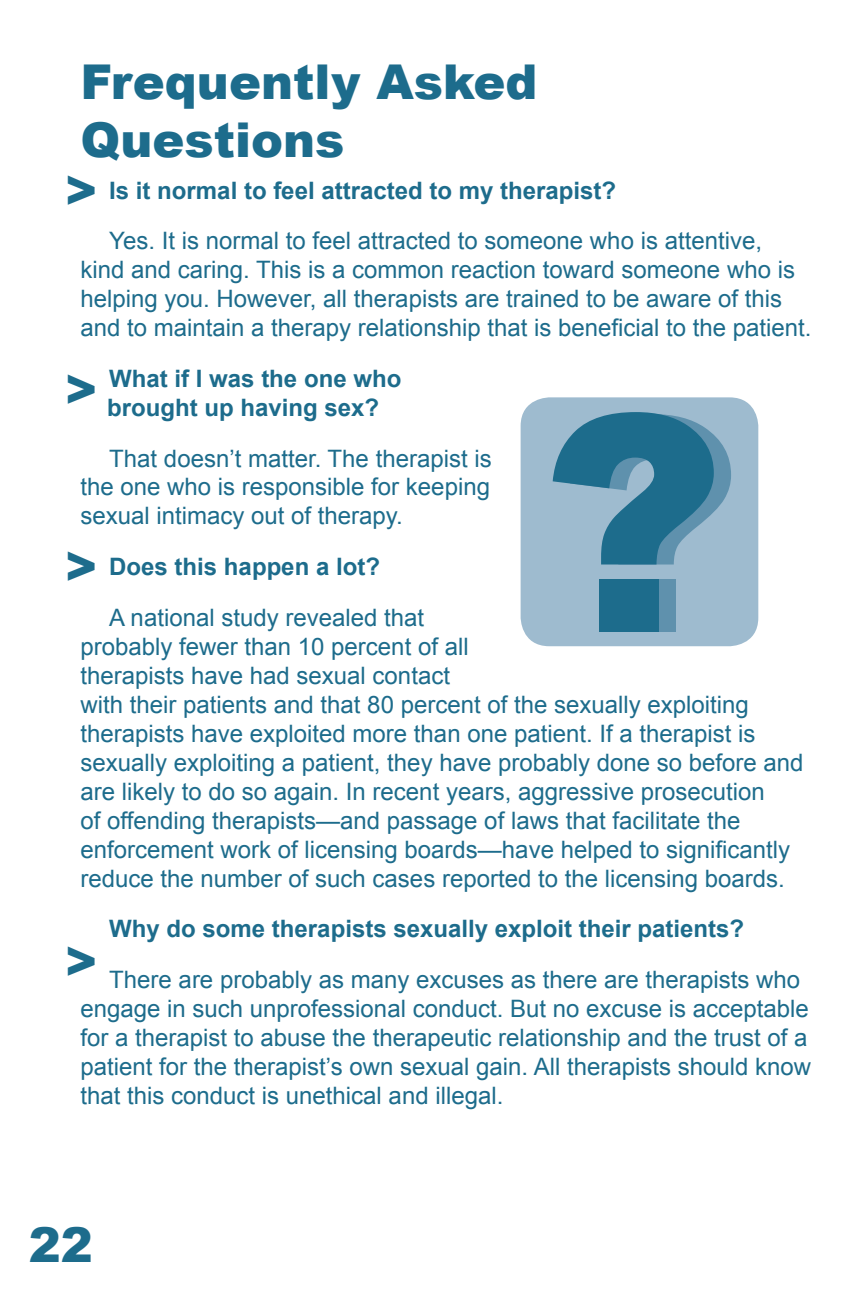
<style>
.page{position:relative;width:864px;height:1296px;background:#fff}
.page>*{position:absolute;margin:0;border:0;box-sizing:border-box;transform-origin:0 0}
.t1{font:900 48px/57.6px "Arial";color:#1d6c8c}
.t2{font:24px/29px "Arial";color:#1d6c8c}
.t3{font:700 24px/29px "Arial";color:#1d6c8c}
</style>
<div class="page">
<div style="left:521px;top:397px;width:237px;height:249px;background:#9ebbcf;border-radius:29px"></div>
<div style="left:616px;top:579px;width:60px;height:53px;background:#5f91ad"></div>
<svg style="left:553px;top:412px;width:178px;height:153px"></svg>
<div style="left:599px;top:579px;width:60px;height:53px;background:#1d6c8c"></div>
<h1 class="t1" style="left:80px;top:52px;width:459px">Frequently Asked<br>Questions</h1>
<p class="t3" style="left:109px;top:177px;width:508px">Is it normal to feel attracted to my therapist?</p>
<p class="t2" style="left:80px;top:227px;width:733px;text-indent:29px">Yes. It is normal to feel attracted to someone who is attentive, kind and caring. This is a common reaction toward someone who is helping you. However, all therapists are trained to be aware of this and to maintain a therapy relationship that is beneficial to the patient.</p>
<p class="t3" style="left:107px;top:365px;width:296px">What if I was the one who brought up having sex?</p>
<p class="t2" style="left:81px;top:444px;width:413px;text-align:justify;text-indent:29px">That doesn’t matter. The therapist is the one who is responsible for keeping sexual intimacy out of therapy.</p>
<p class="t3" style="left:109px;top:553px;width:272px">Does this happen a lot?</p>
<p class="t2" style="left:81px;top:603px;width:725px;text-indent:29px">A national study revealed that<br>probably fewer than 10 percent of all<br>therapists have had sexual contact<br>with their patients and that 80 percent of the sexually exploiting therapists have exploited more than one patient. If a therapist is sexually exploiting a patient, they have probably done so before and are likely to do so again. In recent years, aggressive prosecution<br>of offending therapists--—and passage of laws that facilitate the enforcement work of licensing boards—have helped to significantly reduce the number of such cases reported to the licensing boards.</p>
<p class="t3" style="left:109px;top:915px;width:636px">Why do some therapists sexually exploit their patients?</p>
<p class="t2" style="left:81px;top:965px;width:732px;text-indent:29px">There are probably as many excuses as there are therapists who engage in such unprofessional conduct. But no excuse is acceptable for a therapist to abuse the therapeutic relationship and the trust of a patient for the therapist’s own sexual gain. All therapists should know that this conduct is unethical and illegal.</p>
<h1 class="t1" style="left:66px;top:159px;width:33px">&gt;</h1>
<h1 class="t1" style="left:66px;top:358px;width:33px">&gt;</h1>
<h1 class="t1" style="left:66px;top:536px;width:33px">&gt;</h1>
<h1 class="t1" style="left:66px;top:930px;width:33px">&gt;</h1>
<h1 class="t1" style="left:29px;top:1214px;width:66px">22</h1>
</div>
